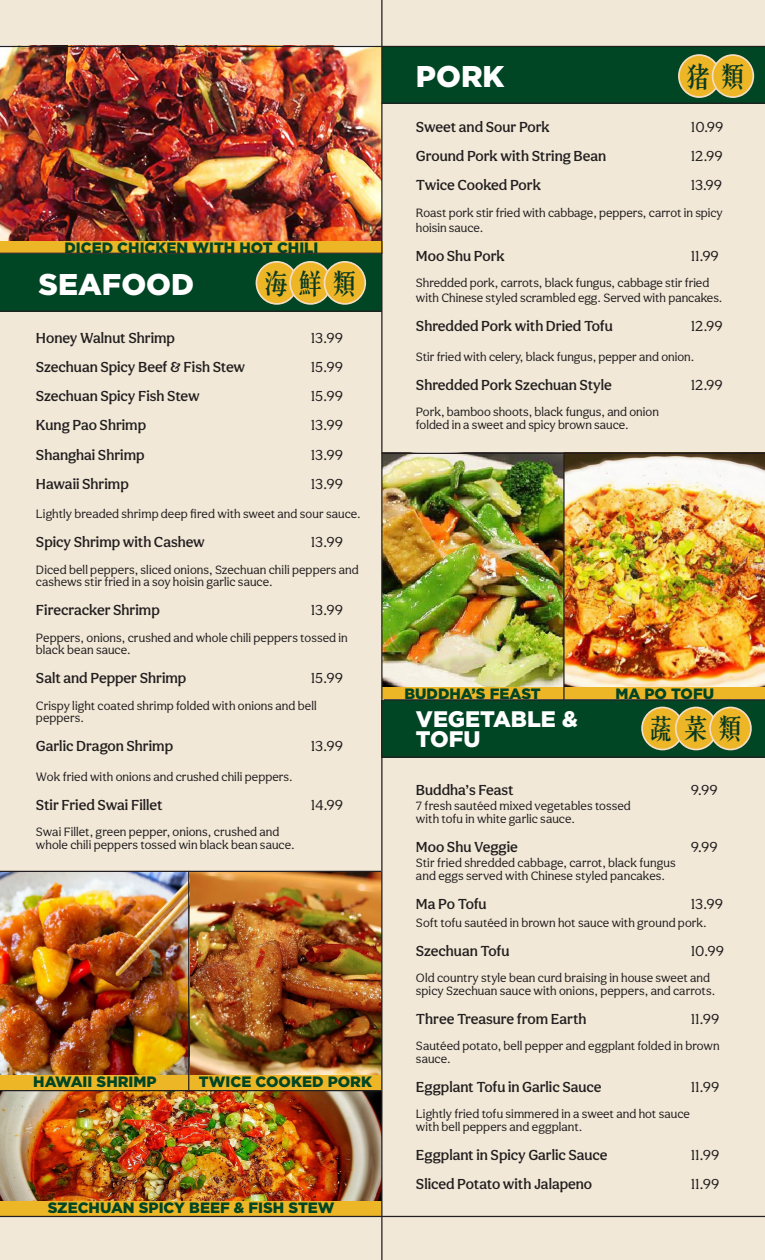
<style>
.page{position:relative;width:765px;height:1260px;background:#f1e8d7}
.page>*{position:absolute;margin:0;border:0;box-sizing:border-box;transform-origin:0 0}
.t1{font:900 30px "Gotham";color:#fff}
.t2{font:27.75px "handingfanchangsong";letter-spacing:.225em;color:#0a3a20}
.t3{font:900 22.5px/20px "Gotham";color:#fff}
.t4{font:500 15px "Aesthet Nova";color:#231f20}
.t5{font:900 15px "Gotham";color:#004524}
.t6{font:15px "Aesthet Nova";color:#231f20}
.t7{font:12.5px/12.5px "Aesthet Nova";letter-spacing:.005em;color:#231f20}
</style>
<div class="page">
<div style="left:0;top:254px;width:381px;height:58px;background:#004524"></div>
<div style="left:381px;top:46px;width:384px;height:58px;background:#004524"></div>
<div style="left:381px;top:700px;width:384px;height:58px;background:#004524"></div>
<img style="left:189px;top:872px;width:192px;height:203px">
<img style="left:0;top:872px;width:188px;height:203px">
<img style="left:0;top:47px;width:381px;height:194px">
<img style="left:565px;top:454px;width:200px;height:233px">
<img style="left:382px;top:454px;width:181px;height:233px">
<div style="left:679px;top:55px;width:41px;height:42px;background:#edb627;border-radius:50%"></div>
<div style="left:678px;top:54px;width:43px;height:44px;border:2px solid #f5ddc3;border-radius:50%"></div>
<div style="left:713px;top:55px;width:40px;height:42px;background:#edb627;border-radius:50%"></div>
<div style="left:712px;top:54px;width:42px;height:44px;border:2px solid #f5ddc3;border-radius:50%"></div>
<div style="left:256px;top:262px;width:41px;height:42px;background:#edb627;border-radius:50%"></div>
<div style="left:256px;top:261px;width:42px;height:44px;border:2px solid #f5ddc3;border-radius:50%"></div>
<div style="left:290px;top:262px;width:41px;height:42px;background:#edb627;border-radius:50%"></div>
<div style="left:289px;top:261px;width:43px;height:44px;border:2px solid #f5ddc3;border-radius:50%"></div>
<div style="left:324px;top:262px;width:41px;height:42px;background:#edb627;border-radius:50%"></div>
<div style="left:324px;top:261px;width:42px;height:44px;border:2px solid #f5ddc3;border-radius:50%"></div>
<div style="left:642px;top:707px;width:41px;height:43px;background:#edb627;border-radius:50%"></div>
<div style="left:641px;top:707px;width:43px;height:43px;border:2px solid #f5ddc3;border-radius:50%"></div>
<div style="left:676px;top:707px;width:41px;height:43px;background:#edb627;border-radius:50%"></div>
<div style="left:675px;top:707px;width:42px;height:43px;border:2px solid #f5ddc3;border-radius:50%"></div>
<div style="left:710px;top:707px;width:41px;height:43px;background:#edb627;border-radius:50%"></div>
<div style="left:709px;top:707px;width:43px;height:43px;border:2px solid #f5ddc3;border-radius:50%"></div>
<img style="left:0;top:1091px;width:381px;height:110px">
<div style="left:382px;top:687px;width:181px;height:12px;background:#edb627"></div>
<div style="left:189px;top:1075px;width:193px;height:15px;background:#edb627"></div>
<div style="left:1px;top:1201px;width:380px;height:15px;background:#edb627"></div>
<div style="left:1px;top:1075px;width:188px;height:15px;background:#edb627"></div>
<div style="left:565px;top:687px;width:200px;height:12px;background:#edb627"></div>
<div style="left:0;top:241px;width:382px;height:12px;background:#edb627"></div>
<hr style="left:381px;top:0;width:1px;height:1260px;background:#231f20">
<hr style="left:0;top:253px;width:382px;height:1px;background:#231f20">
<hr style="left:382px;top:453px;width:383px;height:1px;background:#231f20">
<hr style="left:384px;top:699px;width:381px;height:1px;background:#231f20">
<hr style="left:563px;top:453px;width:2px;height:247px;background:#231f20">
<hr style="left:0;top:871px;width:381px;height:1px;background:#231f20">
<hr style="left:0;top:1090px;width:381px;height:1px;background:#231f20">
<hr style="left:0;top:1216px;width:765px;height:1px;background:#231f20">
<hr style="left:188px;top:871px;width:1px;height:220px;background:#231f20">
<hr style="left:0;top:311px;width:381px;height:1px;background:#231f20">
<hr style="left:381px;top:103px;width:384px;height:1px;background:#231f20">
<hr style="left:0;top:46px;width:765px;height:1px;background:#231f20">
<hr style="left:381px;top:757px;width:384px;height:1px;background:#231f20">
<p class="t5" style="left:22px;top:237px;width:256px">DICED CHICKEN WITH HOT CHILI</p>
<p class="t5" style="left:64px;top:237px;width:256px">DICED CHICKEN WITH HOT CHILI</p>
<p class="t1" style="left:38px;top:264px;width:157px">SEAFOOD</p>
<p class="t2" style="left:266px;top:270px;width:97px">海鲜类</p>
<p class="t4" style="left:36px;top:329px;width:141px">Honey Walnut Shrimp</p>
<p class="t6" style="left:311px;top:329px;width:33px">13.99</p>
<p class="t4" style="left:36px;top:358px;width:211px">Szechuan Spicy Beef &amp; Fish Stew</p>
<p class="t6" style="left:311px;top:358px;width:33px">15.99</p>
<p class="t4" style="left:36px;top:387px;width:165px">Szechuan Spicy Fish Stew</p>
<p class="t6" style="left:311px;top:387px;width:33px">15.99</p>
<p class="t4" style="left:36px;top:416px;width:112px">Kung Pao Shrimp</p>
<p class="t6" style="left:311px;top:417px;width:33px">13.99</p>
<p class="t4" style="left:36px;top:446px;width:110px">Shanghai Shrimp</p>
<p class="t6" style="left:311px;top:446px;width:33px">13.99</p>
<p class="t4" style="left:36px;top:475px;width:94px">Hawaii Shrimp</p>
<p class="t6" style="left:311px;top:475px;width:33px">13.99</p>
<p class="t7" style="left:36px;top:508px;width:326px">Lightly breaded shrimp deep fired with sweet and sour sauce.</p>
<p class="t4" style="left:36px;top:533px;width:170px">Spicy Shrimp with Cashew</p>
<p class="t6" style="left:311px;top:534px;width:33px">13.99</p>
<p class="t7" style="left:36px;top:563px;width:324px">Diced bell peppers, sliced onions, Szechuan chili peppers and cashews stir fried in a soy hoisin garlic sauce.</p>
<p class="t4" style="left:36px;top:601px;width:125px">Firecracker Shrimp</p>
<p class="t6" style="left:311px;top:602px;width:33px">13.99</p>
<p class="t7" style="left:36px;top:631px;width:313px">Peppers, onions, crushed and whole chili peppers tossed in black bean sauce.</p>
<p class="t4" style="left:36px;top:669px;width:152px">Salt and Pepper Shrimp</p>
<p class="t6" style="left:311px;top:670px;width:33px">15.99</p>
<p class="t7" style="left:36px;top:699px;width:282px">Crispy light coated shrimp folded with onions and bell peppers.</p>
<p class="t4" style="left:36px;top:737px;width:139px">Garlic Dragon Shrimp</p>
<p class="t6" style="left:311px;top:738px;width:33px">13.99</p>
<p class="t7" style="left:36px;top:770px;width:258px">Wok fried with onions and crushed chili peppers.</p>
<p class="t4" style="left:36px;top:796px;width:128px">Stir Fried Swai Fillet</p>
<p class="t6" style="left:311px;top:796px;width:34px">14.99</p>
<p class="t7" style="left:36px;top:826px;width:260px">Swai Fillet, green pepper, onions, crushed and whole chili peppers tossed win black bean sauce.</p>
<p class="t5" style="left:21px;top:1072px;width:125px">HAWAII SHRIMP</p>
<p class="t5" style="left:33px;top:1072px;width:125px">HAWAII SHRIMP</p>
<p class="t5" style="left:199px;top:1072px;width:175px">TWICE COOKED PORK</p>
<p class="t5" style="left:35px;top:1198px;width:288px">SZECHUAN SPICY BEEF &amp; FISH STEW</p>
<p class="t5" style="left:48px;top:1198px;width:288px">SZECHUAN SPICY BEEF &amp; FISH STEW</p>
<p class="t1" style="left:416px;top:56px;width:90px">PORK</p>
<p class="t2" style="left:687px;top:63px;width:64px">猪类</p>
<p class="t4" style="left:416px;top:118px;width:135px">Sweet and Sour Pork</p>
<p class="t6" style="left:691px;top:118px;width:34px">10.99</p>
<p class="t4" style="left:416px;top:147px;width:192px">Ground Pork with String Bean</p>
<p class="t6" style="left:691px;top:147px;width:33px">12.99</p>
<p class="t4" style="left:416px;top:176px;width:127px">Twice Cooked Pork</p>
<p class="t6" style="left:691px;top:176px;width:33px">13.99</p>
<p class="t7" style="left:416px;top:205px;width:308px;line-height:15px">Roast pork stir fried with cabbage, peppers, carrot in spicy hoisin sauce.</p>
<p class="t4" style="left:416px;top:247px;width:90px">Moo Shu Pork</p>
<p class="t6" style="left:691px;top:247px;width:29px">11.99</p>
<p class="t7" style="left:416px;top:275px;width:308px;line-height:15px">Shredded pork, carrots, black fungus, cabbage stir fried with Chinese styled scrambled egg. Served with pancakes.</p>
<p class="t4" style="left:416px;top:317px;width:198px">Shredded Pork with Dried Tofu</p>
<p class="t6" style="left:691px;top:317px;width:33px">12.99</p>
<p class="t7" style="left:416px;top:350px;width:280px">Stir fried with celery, black fungus, pepper and onion.</p>
<p class="t4" style="left:416px;top:376px;width:197px">Shredded Pork Szechuan Style</p>
<p class="t6" style="left:691px;top:376px;width:33px">12.99</p>
<p class="t7" style="left:416px;top:405px;width:244px">Pork, bamboo shoots, black fungus, and onion folded in a sweet and spicy brown sauce.</p>
<p class="t5" style="left:404px;top:684px;width:138px">BUDDHA’S FEAST</p>
<p class="t5" style="left:636px;top:684px;width:100px">MA PO TOFU</p>
<p class="t5" style="left:615px;top:684px;width:100px">MA PO TOFU</p>
<p class="t3" style="left:416px;top:709px;width:163px">VEGETABLE &amp;<br>TOFU</p>
<p class="t2" style="left:651px;top:715px;width:97px">蔬菜类</p>
<p class="t4" style="left:416px;top:781px;width:99px">Buddha’s Feast</p>
<p class="t6" style="left:691px;top:782px;width:28px">9.99</p>
<p class="t7" style="left:416px;top:800px;width:216px">7 fresh sautéed mixed vegetables tossed with tofu in white garlic sauce.</p>
<p class="t4" style="left:416px;top:838px;width:103px">Moo Shu Veggie</p>
<p class="t6" style="left:691px;top:838px;width:28px">9.99</p>
<p class="t7" style="left:416px;top:857px;width:261px">Stir fried shredded cabbage, carrot, black fungus and eggs served with Chinese styled pancakes.</p>
<p class="t4" style="left:416px;top:895px;width:72px">Ma Po Tofu</p>
<p class="t6" style="left:691px;top:895px;width:33px">13.99</p>
<p class="t7" style="left:416px;top:916px;width:292px">Soft tofu sautéed in brown hot sauce with ground pork.</p>
<p class="t4" style="left:416px;top:942px;width:95px">Szechuan Tofu</p>
<p class="t6" style="left:691px;top:942px;width:34px">10.99</p>
<p class="t7" style="left:416px;top:972px;width:301px">Old country style bean curd braising in house sweet and spicy Szechuan sauce with onions, peppers, and carrots.</p>
<p class="t4" style="left:416px;top:1010px;width:172px">Three Treasure from Earth</p>
<p class="t6" style="left:691px;top:1010px;width:30px">11.99</p>
<p class="t7" style="left:416px;top:1040px;width:305px">Sautéed potato, bell pepper and eggplant folded in brown sauce.</p>
<p class="t4" style="left:416px;top:1078px;width:187px">Eggplant Tofu in Garlic Sauce</p>
<p class="t6" style="left:691px;top:1078px;width:30px">11.99</p>
<p class="t7" style="left:416px;top:1108px;width:276px">Lightly fried tofu simmered in a sweet and hot sauce with bell peppers and eggplant.</p>
<p class="t4" style="left:416px;top:1146px;width:193px">Eggplant in Spicy Garlic Sauce</p>
<p class="t6" style="left:691px;top:1146px;width:30px">11.99</p>
<p class="t4" style="left:416px;top:1175px;width:178px">Sliced Potato with Jalapeno</p>
<p class="t6" style="left:691px;top:1176px;width:30px">11.99</p>
</div>
